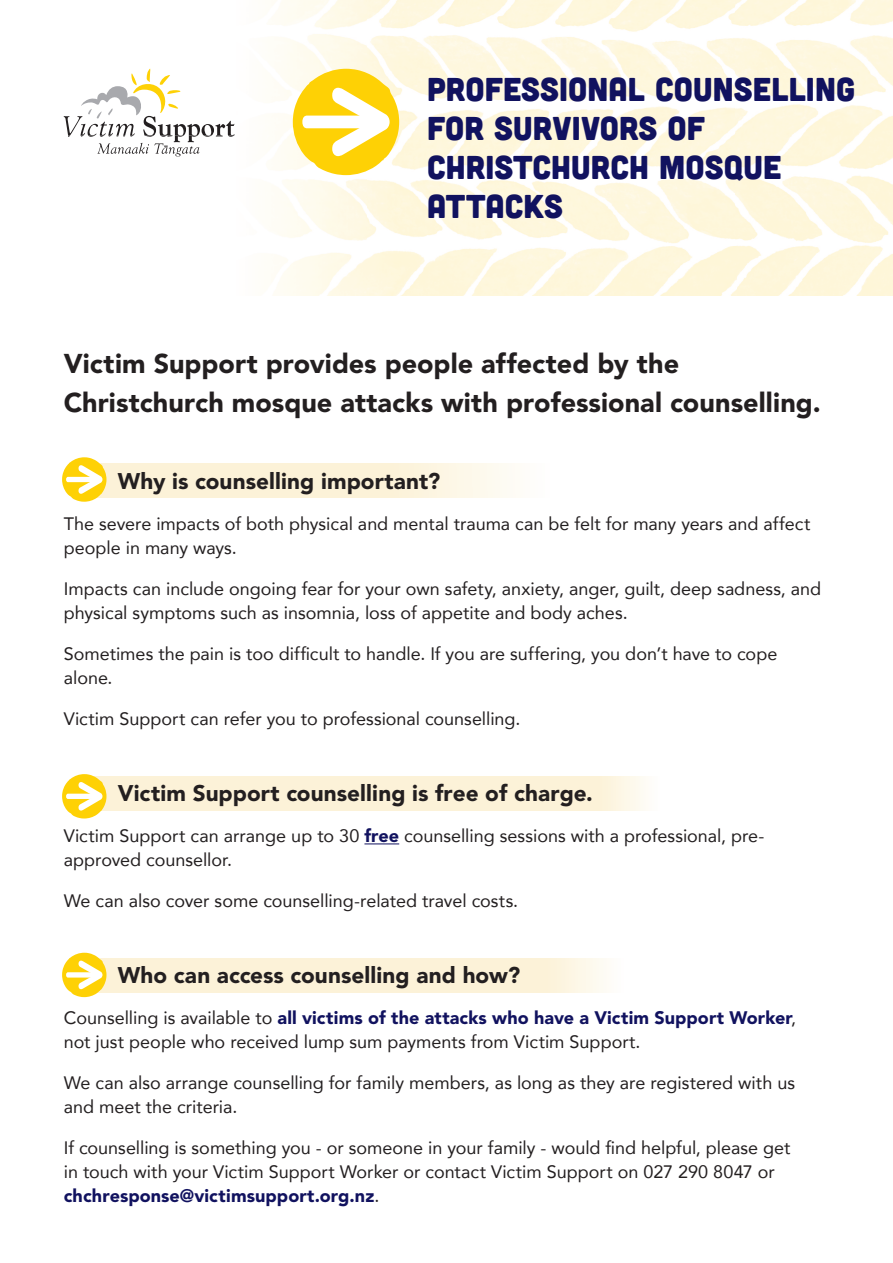
<style>
.page{position:relative;width:893px;height:1263px;background:#fff}
.page>*{position:absolute;margin:0;border:0;box-sizing:border-box;transform-origin:0 0}
.t1{font:33px/39px "Cubano";letter-spacing:.005em;color:#11125f}
.t2{font:900 27px/39px "Avenir";letter-spacing:.005em;color:#231f20}
.t3{font:900 22.5px "Avenir";letter-spacing:.005em;color:#231f20}
.t4{font:18px/24px "Avenir";color:#231f20}
.s1{font-weight:900;color:#11125f}
</style>
<div class="page">
<svg style="left:106px;top:958px;width:498px;height:34px;background:#fcf2d9"></svg>
<div style="left:88px;top:464px;width:508px;height:34px;background:linear-gradient(to right,#fbeecb,#fefcf7)"></div>
<div style="left:106px;top:777px;width:538px;height:34px;background:#fcf2d8"></div>
<img style="left:63px;top:0;width:830px;height:296px">
<svg style="left:64px;top:67px;width:171px;height:90px"></svg>
<svg style="left:293px;top:69px;width:106px;height:106px"></svg>
<hr style="left:364px;top:843px;width:35px;height:1px;background:#11125f">
<svg style="left:62px;top:457px;width:44px;height:45px"></svg>
<svg style="left:62px;top:774px;width:44px;height:44px"></svg>
<svg style="left:62px;top:953px;width:44px;height:44px"></svg>
<h1 class="t1" style="left:427px;top:69px;width:430px">PROFESSIONAL COUNSELLING<br>FOR SURVIVORS OF<br>CHRISTCHURCH MOSQUE<br>ATTACKS</h1>
<h2 class="t2" style="left:64px;top:344px;width:758px">Victim Support provides people affected by the<br>Christchurch mosque attacks with professional counselling.</h2>
<p class="t3" style="left:118px;top:467px;width:324px">Why is counselling important?</p>
<p class="t4" style="left:64px;top:511px;width:748px">The severe impacts of both physical and mental trauma can be felt for many years and affect people in many ways.</p>
<p class="t4" style="left:64px;top:576px;width:759px">Impacts can include ongoing fear for your own safety, anxiety, anger, guilt, deep sadness, and physical symptoms such as insomnia, loss of appetite and body aches.</p>
<p class="t4" style="left:64px;top:641px;width:715px">Sometimes the pain is too difficult to handle. If you are suffering, you don’t have to cope alone.</p>
<p class="t4" style="left:64px;top:706px;width:458px">Victim Support can refer you to professional counselling.</p>
<p class="t3" style="left:118px;top:780px;width:477px">Victim Support counselling is free of charge.</p>
<p class="t4" style="left:64px;top:823px;width:702px">Victim Support can arrange up to 30 <span class="s1">free</span> counselling sessions with a professional, pre&shy;approved counsellor.</p>
<p class="t4" style="left:64px;top:888px;width:456px">We can also cover some counselling-related travel costs.</p>
<p class="t3" style="left:118px;top:962px;width:404px">Who can access counselling and how?</p>
<p class="t4" style="left:64px;top:1006px;width:734px">Counselling is available to <span class="s1">all victims of the attacks who have a Victim Support Worker</span>, not just people who received lump sum payments from Victim Support.</p>
<p class="t4" style="left:64px;top:1071px;width:733px">We can also arrange counselling for family members, as long as they are registered with us and meet the criteria.</p>
<p class="t4" style="left:64px;top:1136px;width:728px">If counselling is something you - or someone in your family - would find helpful, please get in touch with your Victim Support Worker or contact Victim Support on 027 290 8047 or <span class="s1">chchresponse@victimsupport.org.nz</span>.</p>
</div>
